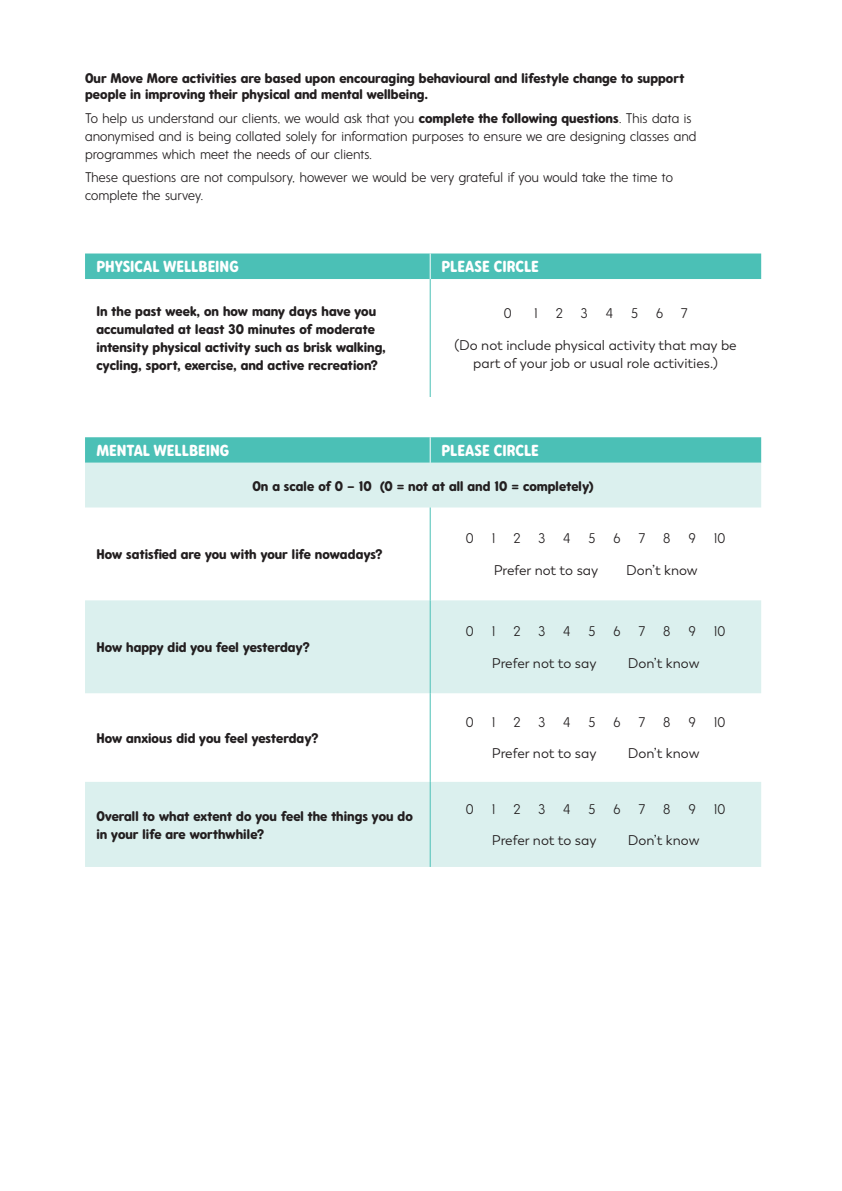
<style>
.page{position:relative;width:842px;height:1191px;background:#fff}
.page>*{position:absolute;margin:0;border:0;box-sizing:border-box;transform-origin:0 0}
.BODY_COPY{font:700 16px "Rodger";color:#fff}
.TABLES{font:300 14px/18px "Rodger";color:#231f20}
.TABLES-2{font:700 14px/18px "Rodger";color:#231f20}
.TABLES-3{font:14px/18px "Trenda";color:#231f20;text-align:center}
.BODY_COPY-2{font:700 14px/16px "Rodger";color:#231f20}
.s1{font-weight:700}
</style>
<div class="page">
<hr style="left:430px;top:279px;width:1px;height:118px;background:#4bc0b6">
<div style="left:85px;top:253px;width:676px;height:26px;background:#4bc0b6"></div>
<svg style="left:85px;top:463px;width:676px;height:404px;fill:#dbf0ee"></svg>
<hr style="left:430px;top:507px;width:1px;height:93px;background:#4bc0b6">
<hr style="left:430px;top:600px;width:1px;height:93px;background:#4bc0b6">
<hr style="left:430px;top:693px;width:1px;height:89px;background:#4bc0b6">
<hr style="left:430px;top:782px;width:1px;height:85px;background:#4bc0b6">
<svg style="left:85px;top:437px;width:676px;height:26px;background:#4fc1b7"></svg>
<p class="BODY_COPY-2" style="left:85px;top:70px;width:601px">Our Move More activities are based upon encouraging behavioural and lifestyle change to support people in improving their physical and mental wellbeing.</p>
<p class="TABLES" style="left:85px;top:109px;width:613px">To help us understand our clients, we would ask that you <span class="s1">complete the following questions</span>. This data is anonymised and is being collated solely for information purposes to ensure we are designing classes and programmes which meet the needs of our clients.</p>
<p class="TABLES" style="left:85px;top:168px;width:589px">These questions are not compulsory, however we would be very grateful if you would take the time to complete the survey.</p>
<p class="BODY_COPY" style="left:96px;top:257px;width:144px">PHYSICAL WELLBEING</p>
<p class="BODY_COPY" style="left:441px;top:257px;width:99px">PLEASE CIRCLE</p>
<p class="TABLES-2" style="left:96px;top:302px;width:291px">In the past week, on how many days have you accumulated at least 30 minutes of moderate intensity physical activity such as brisk walking, cycling, sport, exercise, and active recreation?</p>
<p class="TABLES" style="left:504px;top:304px;width:9px">0</p>
<p class="TABLES" style="left:534px;top:304px;width:5px">1</p>
<p class="TABLES" style="left:556px;top:304px;width:9px">2</p>
<p class="TABLES" style="left:581px;top:304px;width:8px">3</p>
<p class="TABLES" style="left:606px;top:304px;width:9px">4</p>
<p class="TABLES" style="left:631px;top:304px;width:8px">5</p>
<p class="TABLES" style="left:656px;top:304px;width:9px">6</p>
<p class="TABLES" style="left:681px;top:304px;width:8px">7</p>
<p class="TABLES-3" style="left:455px;top:336px;width:284px">(Do not include physical activity that may be part of your job or usual role activities.)</p>
<p class="BODY_COPY" style="left:96px;top:441px;width:134px">MENTAL WELLBEING</p>
<p class="BODY_COPY" style="left:441px;top:441px;width:99px">PLEASE CIRCLE</p>
<p class="TABLES-2" style="left:252px;top:477px;width:343px">On a scale of 0 – 10 (0 = not at all and 10 = completely)</p>
<p class="TABLES-2" style="left:96px;top:545px;width:288px">How satisfied are you with your life nowadays?</p>
<p class="TABLES-2" style="left:96px;top:638px;width:215px">How happy did you feel yesterday?</p>
<p class="TABLES-2" style="left:96px;top:729px;width:224px">How anxious did you feel yesterday?</p>
<p class="TABLES-2" style="left:96px;top:807px;width:318px">Overall to what extent do you feel the things you do in your life are worthwhile?</p>
<p class="TABLES" style="left:466px;top:529px;width:9px">0</p>
<p class="TABLES" style="left:492px;top:529px;width:5px">1</p>
<p class="TABLES" style="left:513px;top:529px;width:9px">2</p>
<p class="TABLES" style="left:538px;top:529px;width:8px">3</p>
<p class="TABLES" style="left:563px;top:529px;width:9px">4</p>
<p class="TABLES" style="left:589px;top:529px;width:8px">5</p>
<p class="TABLES" style="left:613px;top:529px;width:9px">6</p>
<p class="TABLES" style="left:639px;top:529px;width:8px">7</p>
<p class="TABLES" style="left:663px;top:529px;width:9px">8</p>
<p class="TABLES" style="left:688px;top:529px;width:9px">9</p>
<p class="TABLES" style="left:714px;top:529px;width:13px">10</p>
<p class="TABLES-3" style="left:494px;top:561px;width:106px">Prefer not to say</p>
<p class="TABLES-3" style="left:626px;top:561px;width:73px">Don’t know</p>
<p class="TABLES" style="left:466px;top:622px;width:9px">0</p>
<p class="TABLES" style="left:492px;top:622px;width:5px">1</p>
<p class="TABLES" style="left:513px;top:622px;width:9px">2</p>
<p class="TABLES" style="left:538px;top:622px;width:8px">3</p>
<p class="TABLES" style="left:563px;top:622px;width:9px">4</p>
<p class="TABLES" style="left:589px;top:622px;width:8px">5</p>
<p class="TABLES" style="left:613px;top:622px;width:9px">6</p>
<p class="TABLES" style="left:639px;top:622px;width:8px">7</p>
<p class="TABLES" style="left:663px;top:622px;width:9px">8</p>
<p class="TABLES" style="left:688px;top:622px;width:9px">9</p>
<p class="TABLES" style="left:714px;top:622px;width:13px">10</p>
<p class="TABLES-3" style="left:492px;top:654px;width:106px">Prefer not to say</p>
<p class="TABLES-3" style="left:628px;top:654px;width:73px">Don’t know</p>
<p class="TABLES" style="left:466px;top:713px;width:9px">0</p>
<p class="TABLES" style="left:492px;top:713px;width:5px">1</p>
<p class="TABLES" style="left:513px;top:713px;width:9px">2</p>
<p class="TABLES" style="left:538px;top:713px;width:8px">3</p>
<p class="TABLES" style="left:563px;top:713px;width:9px">4</p>
<p class="TABLES" style="left:589px;top:713px;width:8px">5</p>
<p class="TABLES" style="left:613px;top:713px;width:9px">6</p>
<p class="TABLES" style="left:639px;top:713px;width:8px">7</p>
<p class="TABLES" style="left:663px;top:713px;width:9px">8</p>
<p class="TABLES" style="left:688px;top:713px;width:9px">9</p>
<p class="TABLES" style="left:714px;top:713px;width:13px">10</p>
<p class="TABLES-3" style="left:492px;top:744px;width:106px">Prefer not to say</p>
<p class="TABLES-3" style="left:628px;top:744px;width:73px">Don’t know</p>
<p class="TABLES" style="left:466px;top:800px;width:9px">0</p>
<p class="TABLES" style="left:492px;top:800px;width:5px">1</p>
<p class="TABLES" style="left:513px;top:800px;width:9px">2</p>
<p class="TABLES" style="left:538px;top:800px;width:8px">3</p>
<p class="TABLES" style="left:563px;top:800px;width:9px">4</p>
<p class="TABLES" style="left:589px;top:800px;width:8px">5</p>
<p class="TABLES" style="left:613px;top:800px;width:9px">6</p>
<p class="TABLES" style="left:639px;top:800px;width:8px">7</p>
<p class="TABLES" style="left:663px;top:800px;width:9px">8</p>
<p class="TABLES" style="left:688px;top:800px;width:9px">9</p>
<p class="TABLES" style="left:714px;top:800px;width:13px">10</p>
<p class="TABLES-3" style="left:492px;top:831px;width:106px">Prefer not to say</p>
<p class="TABLES-3" style="left:628px;top:831px;width:73px">Don’t know</p>
</div>
